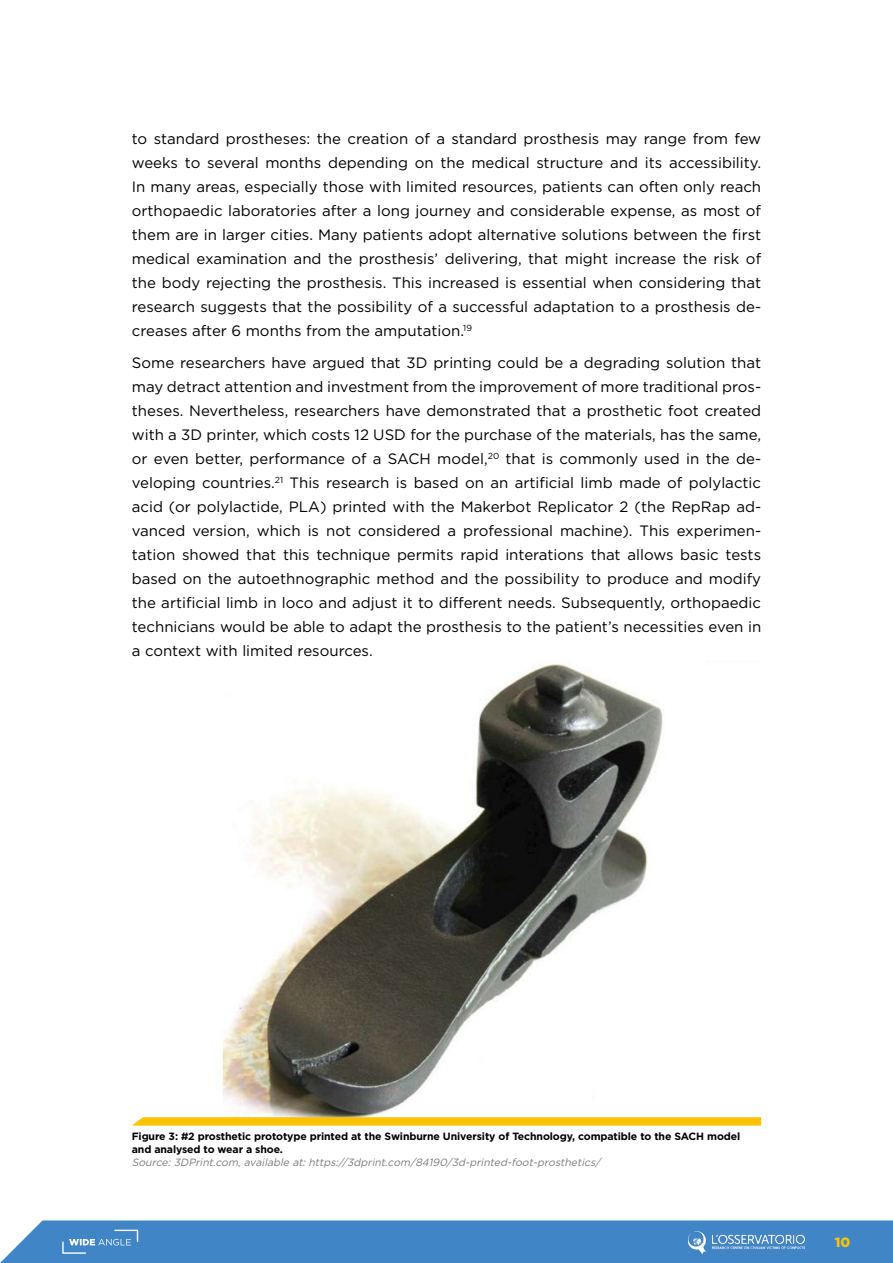
<style>
.page{position:relative;width:893px;height:1263px;background:#fff}
.page>*{position:absolute;margin:0;border:0;box-sizing:border-box;transform-origin:0 0}
.t1{font:15px/24px "Gotham";color:#000;text-align:justify}
.t2{font:900 13.5px "Gotham";color:#fdc300}
.t3{font:700 10.5px/12.6px "Gotham";letter-spacing:-.01em;color:#000}
.t4{font:italic 10.5px "Gotham";color:#7c7b7b}
</style>
<div class="page">
<svg style="left:0;top:1220px;width:893px;height:43px;background:#4a8bc8"></svg>
<img style="left:222px;top:663px;width:441px;height:454px">
<svg style="left:132px;top:1117px;width:629px;height:8px;background:#fcc409"></svg>
<p class="t1" style="left:132px;top:126px;width:631px">to standard prostheses: the creation of a standard prosthesis may range from few weeks to several months depending on the medical structure and its accessibility.<br>In many areas, especially those with limited resources, patients can often only reach orthopaedic laboratories after a long journey and considerable expense, as most of them are in larger cities. Many patients adopt alternative solutions between the first medical examination and the prosthesis’ delivering, that might increase the risk of the body rejecting the prosthesis. This increased is essential when considering that research suggests that the possibility of a successful adaptation to a prosthesis de&shy;creases after 6 months from the amputation.<sup>19</sup></p>
<p class="t1" style="left:132px;top:351px;width:631px">Some researchers have argued that 3D printing could be a degrading solution that may detract attention and investment from the improvement of more traditional pros&shy;theses. Nevertheless, researchers have demonstrated that a prosthetic foot created with a 3D printer, which costs 12 USD for the purchase of the materials, has the same, or even better, performance of a SACH model,<sup>20</sup> that is commonly used in the de&shy;veloping countries.<sup>21</sup> This research is based on an artificial limb made of polylactic acid (or polylactide, PLA) printed with the Makerbot Replicator 2 (the RepRap ad&shy;vanced version, which is not considered a professional machine). This experimen&shy;tation showed that this technique permits rapid interations that allows basic tests based on the autoethnographic method and the possibility to produce and modify the artificial limb in loco and adjust it to different needs. Subsequently, orthopaedic technicians would be able to adapt the prosthesis to the patient’s necessities even in a context with limited resources.</p>
<p class="t3" style="left:132px;top:1130px;width:610px">Figure 3: #2 prosthetic prototype printed at the Swinburne University of Technology, compatible to the SACH model and analysed to wear a shoe.</p>
<p class="t4" style="left:132px;top:1155px;width:470px">Source:3DPrint.com,available at:https://3dprint.com/84190/3d-printed-foot-prosthetics/</p>
<p class="t2" style="left:835px;top:1233px;width:17px">10</p>
</div>
